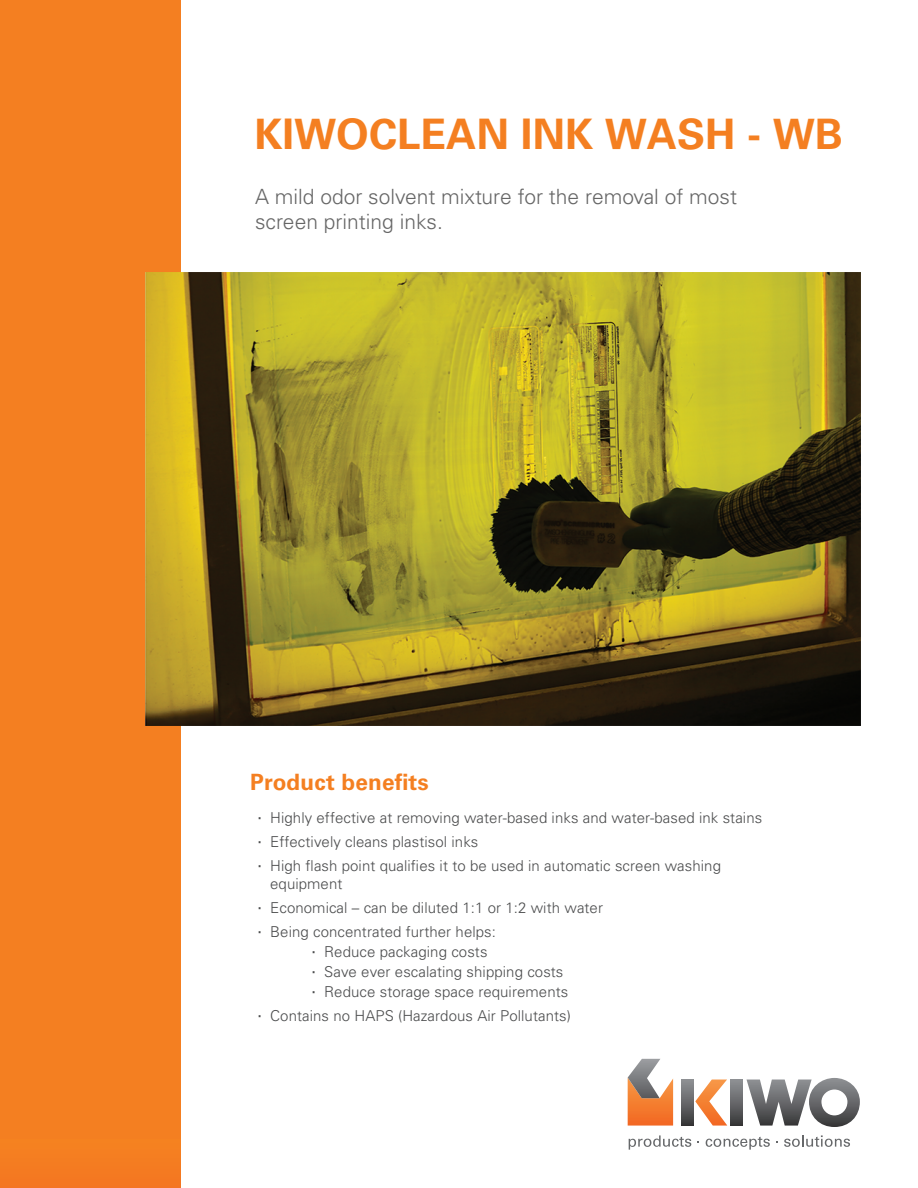
<style>
.page{position:relative;width:918px;height:1188px;background:#fff}
.page>*{position:absolute;margin:0;border:0;box-sizing:border-box;transform-origin:0 0}
.t1{font:700 42px "Univers LT Std";color:#f47f21}
.t2{font:700 22.5px "Univers LT Std";letter-spacing:.01em;color:#f47f21}
.t3{font:300 21px/25.2px "Univers LT Std";color:#666}
.t4{font:300 15px/24px "Univers LT Std";letter-spacing:.005em;color:#4b4c4d}
.s1{font-weight:400;font-size:16.5px}
</style>
<div class="page">
<div style="left:0;top:0;width:180px;height:1188px;background:#f47f21"></div>
<svg style="left:695px;top:1080px;width:32px;height:46px"></svg>
<svg style="left:682px;top:1079px;width:12px;height:47px"></svg>
<svg style="left:747px;top:1078px;width:113px;height:49px"></svg>
<svg style="left:628px;top:1059px;width:45px;height:67px"></svg>
<svg style="left:730px;top:1080px;width:12px;height:46px"></svg>
<svg style="left:629px;top:1135px;width:62px;height:15px"></svg>
<svg style="left:706px;top:1137px;width:64px;height:13px"></svg>
<svg style="left:784px;top:1135px;width:66px;height:12px"></svg>
<img style="left:146px;top:273px;width:715px;height:452px">
<h1 class="t1" style="left:255px;top:109px;width:590px">KIWOCLEAN INK WASH - WB</h1>
<h3 class="t3" style="left:255px;top:184px;width:484px">A mild odor solvent mixture for the removal of most screen printing inks.</h3>
<h2 class="t2" style="left:250px;top:769px;width:180px">Product benefits</h2>
<p class="t4" style="left:257px;top:806px;width:506px"><span class="s1">·</span> Highly effective at removing water-based inks and water-based ink stains <span class="s1">·</span> Effectively cleans plastisol inks<br><span class="s1">·</span> High flash point qualifies it to be used in automatic screen washing</p>
<p class="t4" style="left:257px;top:872px;width:347px;text-indent:13px">equipment<br><span class="s1">·</span> Economical – can be diluted 1:1 or 1:2 with water <span class="s1">·</span> Being concentrated further helps:</p>
<p class="t4" style="left:311px;top:942px;width:258px;line-height:19.8px"><span class="s1">·</span> Reduce packaging costs<br><span class="s1">·</span> Save ever escalating shipping costs <span class="s1">·</span> Reduce storage space requirements</p>
<p class="t4" style="left:257px;top:1003px;width:315px"><span class="s1">·</span> Contains no HAPS (Hazardous Air Pollutants)</p>
</div>
